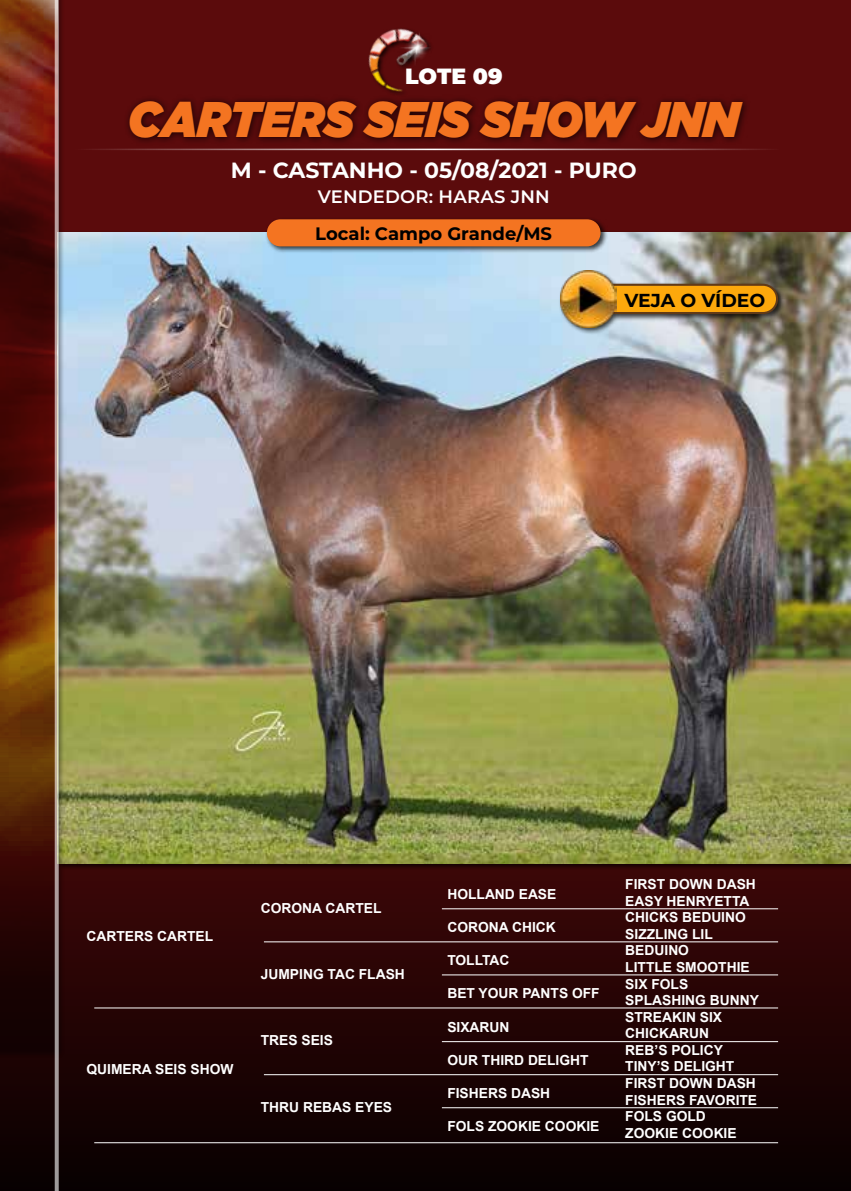
<style>
.page{position:relative;width:851px;height:1191px;background:#fff}
.page>*{position:absolute;margin:0;border:0;box-sizing:border-box;transform-origin:0 0}
.t1{font:italic 900 50px "Gotham";letter-spacing:-.01em;color:#f47421;scale:.93 1}
.t2{font:700 22px "Montserrat";color:#fff}
.t3{font:900 22px "Montserrat";letter-spacing:-.005em;color:#fff}
.t4{font:700 18.8px "Montserrat";color:#000}
.t5{font:700 18px "Montserrat";color:#000}
.t6{font:600 18px "Montserrat";letter-spacing:.01em;color:#fff}
.t7{font:700 13.8px/16.6px "Arial";color:#fff}
</style>
<div class="page">
<div style="left:0;top:0;width:850px;height:1191px;background:#5b0b0c"></div>
<svg style="left:0;top:870px;width:850px;height:321px;background:#210405"></svg>
<hr style="left:94px;top:1007px;width:684px;height:1px;background:#fff">
<hr style="left:264px;top:941px;width:514px;height:1px;background:#fff">
<hr style="left:264px;top:1074px;width:514px;height:1px;background:#fff">
<hr style="left:442px;top:908px;width:336px;height:1px;background:#fff">
<hr style="left:442px;top:974px;width:336px;height:1px;background:#fff">
<hr style="left:442px;top:1041px;width:336px;height:1px;background:#fff">
<hr style="left:442px;top:1107px;width:336px;height:1px;background:#fff">
<hr style="left:94px;top:1142px;width:684px;height:1px;background:#fff">
<img style="left:65px;top:232px;width:785px;height:631px">
<div style="left:124px;top:95px;width:627px;height:51px;background:#000;opacity:.75"></div>
<div style="left:0;top:0;width:65px;height:1057px;background:#000;opacity:.5"></div>
<img style="left:0;top:0;width:55px;height:1050px">
<svg style="left:55px;top:0;width:4px;height:1191px;background:#b5a69e"></svg>
<div style="left:265px;top:217px;width:343px;height:36px;background:#000;opacity:.75"></div>
<div style="left:267px;top:219px;width:333px;height:27px;background:#f47421;border-radius:14px"></div>
<img style="left:343px;top:28px;width:110px;height:87px">
<hr style="left:72px;top:149px;width:706px;height:1px;background:#fff">
<img style="left:397px;top:32px;width:38px;height:36px">
<div style="left:558px;top:270px;width:227px;height:64px;background:#000;opacity:.75"></div>
<div style="left:570px;top:285px;width:207px;height:28px;background:#fda80c;border-radius:14px"></div>
<div style="left:569px;top:284px;width:209px;height:30px;border:2px solid #613a17;border-radius:14px"></div>
<img style="left:560px;top:271px;width:56px;height:56px">
<h2 class="t3" style="left:405px;top:60px;width:99px">LOTE 09</h2>
<h1 class="t1" style="left:128px;top:90px;width:658px">CARTERS SEIS SHOW JNN</h1>
<h2 class="t2" style="left:231px;top:154px;width:407px">M - CASTANHO - 05/08/2021 - PURO</h2>
<h3 class="t6" style="left:318px;top:184px;width:233px">VENDEDOR: HARAS JNN</h3>
<h3 class="t5" style="left:315px;top:220px;width:238px">Local: Campo Grande/MS</h3>
<h3 class="t4" style="left:624px;top:287px;width:142px">VEJA O VÍDEO</h3>
<p class="t7" style="left:86px;top:928px;width:128px">CARTERS CARTEL</p>
<p class="t7" style="left:86px;top:1061px;width:148px">QUIMERA SEIS SHOW</p>
<p class="t7" style="left:261px;top:900px;width:122px">CORONA CARTEL</p>
<p class="t7" style="left:261px;top:966px;width:146px">JUMPING TAC FLASH</p>
<p class="t7" style="left:261px;top:1032px;width:74px">TRES SEIS</p>
<p class="t7" style="left:261px;top:1099px;width:133px">THRU REBAS EYES</p>
<p class="t7" style="left:447px;top:886px;width:110px">HOLLAND EASE</p>
<p class="t7" style="left:447px;top:919px;width:110px">CORONA CHICK</p>
<p class="t7" style="left:447px;top:952px;width:64px">TOLLTAC</p>
<p class="t7" style="left:447px;top:985px;width:154px">BET YOUR PANTS OFF</p>
<p class="t7" style="left:447px;top:1018px;width:64px">SIXARUN</p>
<p class="t7" style="left:447px;top:1052px;width:143px">OUR THIRD DELIGHT</p>
<p class="t7" style="left:447px;top:1085px;width:104px">FISHERS DASH</p>
<p class="t7" style="left:447px;top:1118px;width:153px">FOLS ZOOKIE COOKIE</p>
<p class="t7" style="left:625px;top:876px;width:135px">FIRST DOWN DASH<br>EASY HENRYETTA<br>CHICKS BEDUINO<br>SIZZLING LIL<br>BEDUINO<br>LITTLE SMOOTHIE<br>SIX FOLS<br>SPLASHING BUNNY<br>STREAKIN SIX<br>CHICKARUN<br>REB’S POLICY<br>TINY’S DELIGHT<br>FIRST DOWN DASH<br>FISHERS FAVORITE<br>FOLS GOLD<br>ZOOKIE COOKIE</p>
</div>
